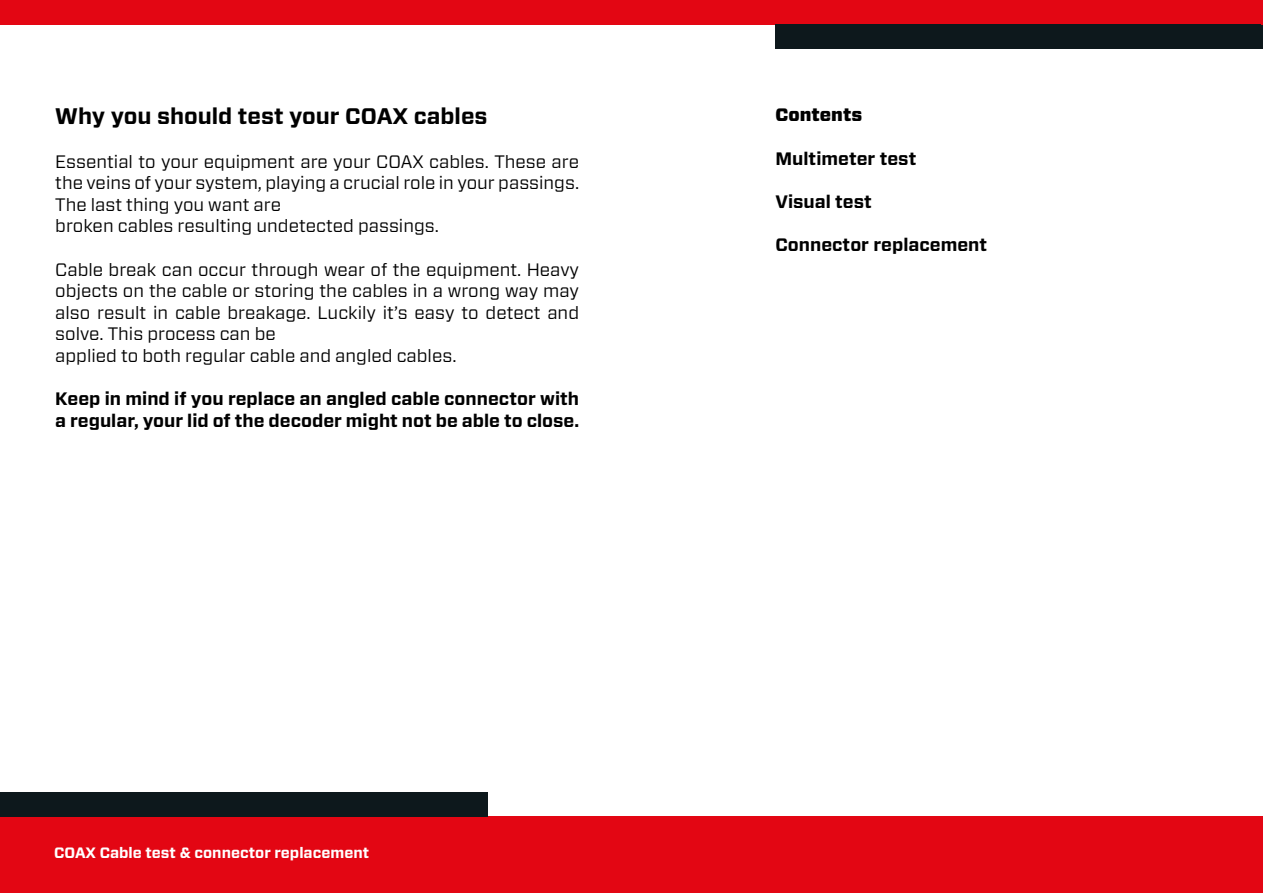
<style>
.page{position:relative;width:1263px;height:893px;background:#fff}
.page>*{position:absolute;margin:0;border:0;box-sizing:border-box;transform-origin:0 0}
.t1{font:700 22.5px "Forza";color:#000}
.t2{font:18px/21.6px "Forza";color:#000}
.t3{font:700 18px/21.6px "Forza";color:#000}
.t4{font:900 18px "Forza";color:#000}
.t5{font:700 15px "Forza";color:#fff}
</style>
<div class="page">
<div style="left:0;top:816px;width:1263px;height:77px;background:#e30613"></div>
<div style="left:0;top:792px;width:488px;height:24px;background:#0d181c"></div>
<div style="left:0;top:0;width:1261px;height:24px;background:#e30613"></div>
<div style="left:775px;top:24px;width:488px;height:24px;background:#0d181c"></div>
<hr style="left:1261px;top:0;width:2px;height:24px;background:#e30613">
<p class="t1" style="left:55px;top:101px;width:434px">Why you should test your COAX cables</p>
<p class="t2" style="left:55px;top:150px;width:525px">Essential to your equipment are your COAX cables. These are the veins of your system, playing a crucial role in your passings.<br>The last thing you want are<br>broken cables resulting undetected passings.</p>
<p class="t2" style="left:55px;top:258px;width:525px">Cable break can occur through wear of the equipment. Heavy objects on the cable or storing the cables in a wrong way may also result in cable breakage. Luckily it’s easy to detect and solve. This process can be<br>applied to both regular cable and angled cables.</p>
<p class="t3" style="left:55px;top:388px;width:525px">Keep in mind if you replace an angled cable connector with a regular, your lid of the decoder might not be able to close.</p>
<p class="t5" style="left:54px;top:843px;width:317px">COAX Cable test &amp; connector replacement</p>
<p class="t4" style="left:775px;top:103px;width:88px">Contents</p>
<p class="t3" style="left:775px;top:148px;width:142px">Multimeter test</p>
<p class="t3" style="left:775px;top:191px;width:98px">Visual test</p>
<p class="t3" style="left:775px;top:234px;width:213px">Connector replacement</p>
</div>
